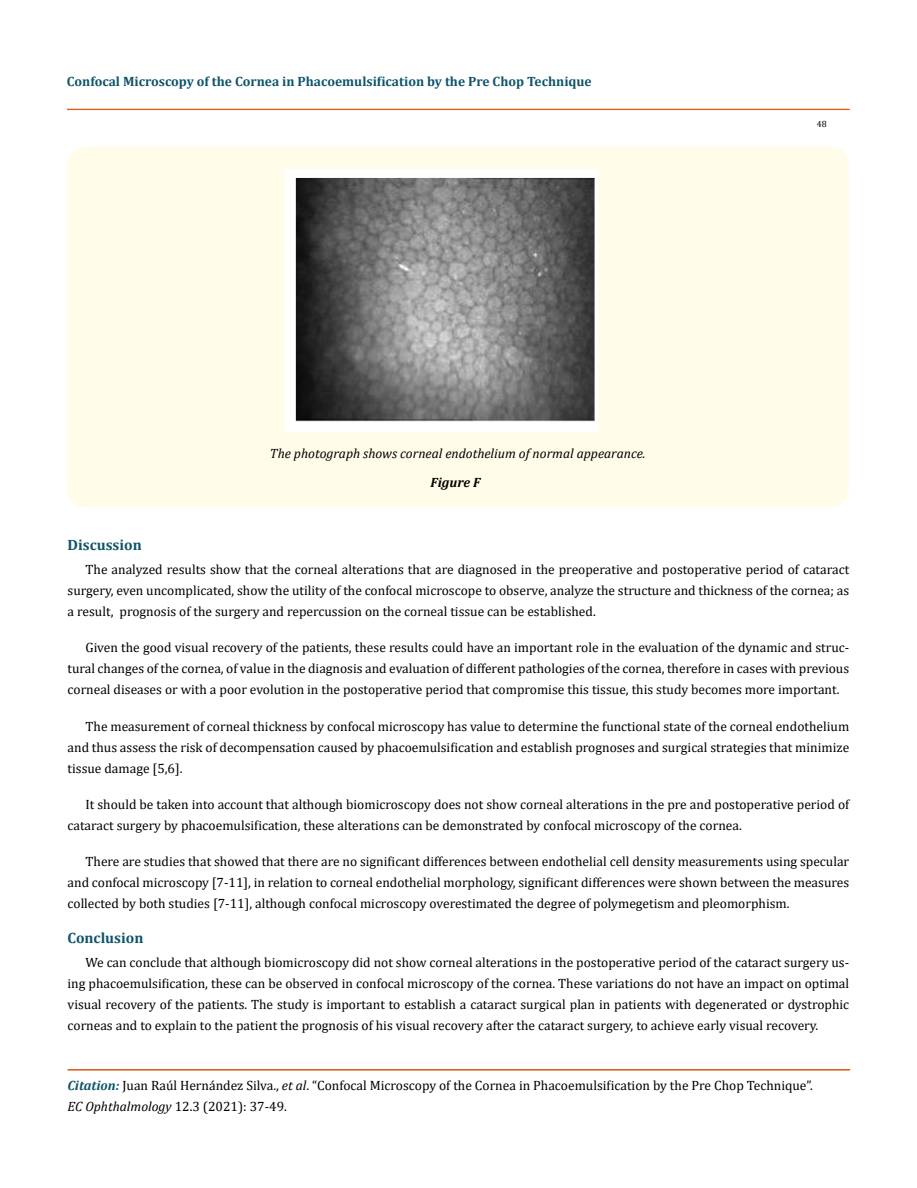
<style>
.page{position:relative;width:917px;height:1188px;background:#fff}
.page>*{position:absolute;margin:0;border:0;box-sizing:border-box;transform-origin:0 0}
.t1{font:700 15px "Cambria";color:#0e546a}
.t2{font:13.5px/21px "Cambria";color:#000;text-align:justify}
.t3{font:700 13.5px "Cambria";color:#0e546a}
.t4{font:italic 13.5px "Cambria";color:#000}
.t5{font:italic 700 13.5px "Cambria";color:#000}
.t6{font:9px "Cambria";color:#000}
.s1{font-weight:700;font-style:italic;color:#0e546a}
.s2{font-style:italic}
</style>
<div class="page">
<div style="left:67px;top:109px;width:782px;height:1px;border:1px solid #e05d1a"></div>
<div style="left:67px;top:147px;width:781px;height:360px;background:#fffde9;border-radius:18px"></div>
<img style="left:285px;top:170px;width:312px;height:261px">
<p class="t3" style="left:67px;top:72px;width:526px">Confocal Microscopy of the Cornea in Phacoemulsification by the Pre Chop Technique</p>
<p class="t4" style="left:270px;top:443px;width:377px">The photograph shows corneal endothelium of normal appearance.</p>
<p class="t5" style="left:430px;top:473px;width:51px">Figure F</p>
<p class="t6" style="left:816px;top:118px;width:11px">48</p>
<p class="t1" style="left:68px;top:535px;width:76px">Discussion</p>
<p class="t2" style="left:68px;top:559px;width:783px;text-indent:18px">The analyzed results show that the corneal alterations that are diagnosed in the preoperative and postoperative period of cataract surgery, even uncomplicated, show the utility of the confocal microscope to observe, analyze the structure and thickness of the cornea; as a result, prognosis of the surgery and repercussion on the corneal tissue can be established.</p>
<p class="t2" style="left:68px;top:637px;width:783px;text-indent:18px">Given the good visual recovery of the patients, these results could have an important role in the evaluation of the dynamic and struc&shy;tural changes of the cornea, of value in the diagnosis and evaluation of different pathologies of the cornea, therefore in cases with previous corneal diseases or with a poor evolution in the postoperative period that compromise this tissue, this study becomes more important.</p>
<p class="t2" style="left:68px;top:715px;width:783px;text-indent:18px">The measurement of corneal thickness by confocal microscopy has value to determine the functional state of the corneal endothelium and thus assess the risk of decompensation caused by phacoemulsification and establish prognoses and surgical strategies that minimize tissue damage [5,6].</p>
<p class="t2" style="left:68px;top:793px;width:783px;text-indent:18px">It should be taken into account that although biomicroscopy does not show corneal alterations in the pre and postoperative period of cataract surgery by phacoemulsification, these alterations can be demonstrated by confocal microscopy of the cornea.</p>
<p class="t2" style="left:68px;top:850px;width:783px;text-indent:18px">There are studies that showed that there are no significant differences between endothelial cell density measurements using specular and confocal microscopy [7-11], in relation to corneal endothelial morphology, significant differences were shown between the measures collected by both studies [7-11], although confocal microscopy overestimated the degree of polymegetism and pleomorphism.</p>
<p class="t1" style="left:68px;top:928px;width:77px">Conclusion</p>
<p class="t2" style="left:68px;top:952px;width:783px;text-indent:18px">We can conclude that although biomicroscopy did not show corneal alterations in the postoperative period of the cataract surgery us&shy;ing phacoemulsification, these can be observed in confocal microscopy of the cornea. These variations do not have an impact on optimal visual recovery of the patients. The study is important to establish a cataract surgical plan in patients with degenerated or dystrophic corneas and to explain to the patient the prognosis of his visual recovery after the cataract surgery, to achieve early visual recovery.</p>
<p class="t2" style="left:67px;top:1075px;width:747px"><span class="s1">Citation:</span> Juan Raúl Hernández Silva., <span class="s2">et al</span>. “Confocal Microscopy of the Cornea in Phacoemulsification by the Pre Chop Technique”.<br><span class="s2">EC Ophthalmology</span> 12.3 (2021): 37-49.</p>
</div>
